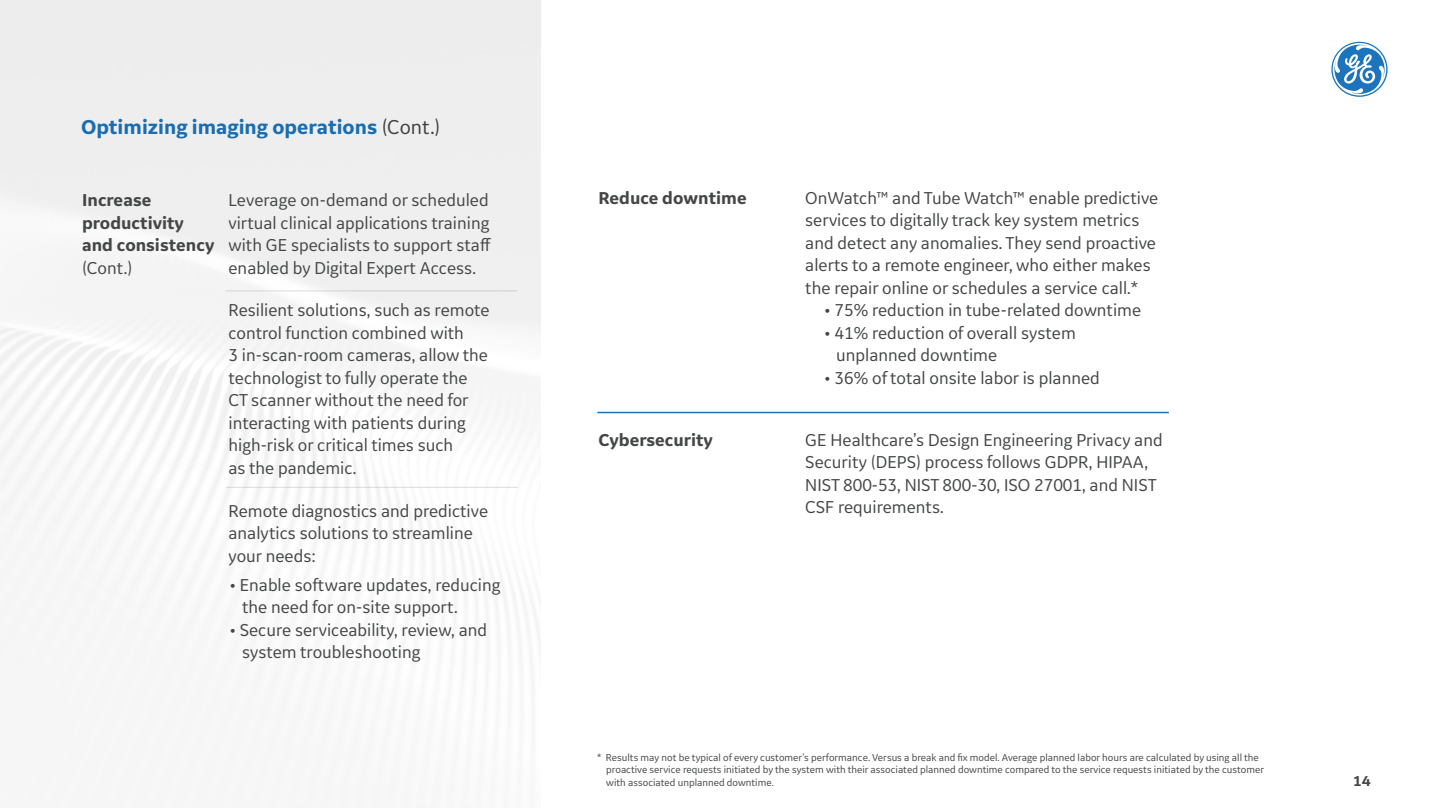
<style>
.page{position:relative;width:1437px;height:810px;background:#fff}
.page>*{position:absolute;margin:0;border:0;box-sizing:border-box;transform-origin:0 0}
.t1{font:700 21px "GE Inspira Sans";color:#1c75bc}
.t2{font:18px/22.5px "GE Inspira Sans";color:#454747}
.t3{font:700 18px/22.5px "GE Inspira Sans";color:#454747}
.t4{font:700 15px "GE Inspira Sans";color:#454747}
.t5{font:10.5px/12.6px "GE Inspira Sans";color:#454747}
.s1{font-weight:400;color:#454747}
</style>
<div class="page">
<svg style="left:1331px;top:42px;width:56px;height:55px"></svg>
<hr style="left:226px;top:291px;width:291px;height:1px;background:#dedede">
<hr style="left:226px;top:487px;width:291px;height:1px;background:#dedede">
<hr style="left:597px;top:412px;width:571px;height:1px;background:#1c75bc">
<p class="t1" style="left:81px;top:114px;width:361px">Optimizing imaging operations <span class="s1">(Cont.)</span></p>
<p class="t3" style="left:82px;top:188px;width:134px">Increase productivity and consistency</p>
<p class="t2" style="left:82px;top:256px;width:52px">(Cont.)</p>
<p class="t2" style="left:228px;top:188px;width:264px">Leverage on-demand or scheduled virtual clinical applications training with GE specialists to support staff enabled by Digital Expert Access.</p>
<p class="t2" style="left:228px;top:299px;width:263px">Resilient solutions, such as remote control function combined with<br>3 in-scan-room cameras, allow the technologist to fully operate the<br>CT scanner without the need for interacting with patients during high-risk or critical times such<br>as the pandemic.</p>
<p class="t2" style="left:228px;top:499px;width:261px">Remote diagnostics and predictive analytics solutions to streamline your needs:</p>
<p class="t2" style="left:242px;top:573px;width:260px;text-indent:-12px">• Enable software updates, reducing the need for on-site support.</p>
<p class="t2" style="left:242px;top:618px;width:247px;text-indent:-12px">• Secure serviceability, review, and system troubleshooting</p>
<p class="t3" style="left:598px;top:186px;width:150px">Reduce downtime</p>
<p class="t2" style="left:805px;top:186px;width:354px">OnWatch™ and Tube Watch™ enable predictive services to digitally track key system metrics and detect any anomalies. They send proactive alerts to a remote engineer, who either makes the repair online or schedules a service call.*</p>
<p class="t2" style="left:824px;top:299px;width:318px">• 75% reduction in tube-related downtime</p>
<p class="t2" style="left:836px;top:321px;width:241px;text-indent:-12px">• 41% reduction of overall system unplanned downtime</p>
<p class="t2" style="left:824px;top:366px;width:277px">• 36% of total onsite labor is planned</p>
<p class="t3" style="left:598px;top:428px;width:116px">Cybersecurity</p>
<p class="t2" style="left:805px;top:428px;width:359px">GE Healthcare’s Design Engineering Privacy and Security (DEPS) process follows GDPR, HIPAA, NIST 800-53, NIST 800-30, ISO 27001, and NIST CSF requirements.</p>
<p class="t5" style="left:606px;top:751px;width:659px;text-indent:-9px">* Results may not be typical of every customer’s performance. Versus a break and fix model. Average planned labor hours are calculated by using all the proactive service requests initiated by the system with their associated planned downtime compared to the service requests initiated by the customer with associated unplanned downtime.</p>
<p class="t4" style="left:1352px;top:772px;width:19px">14</p>
</div>
